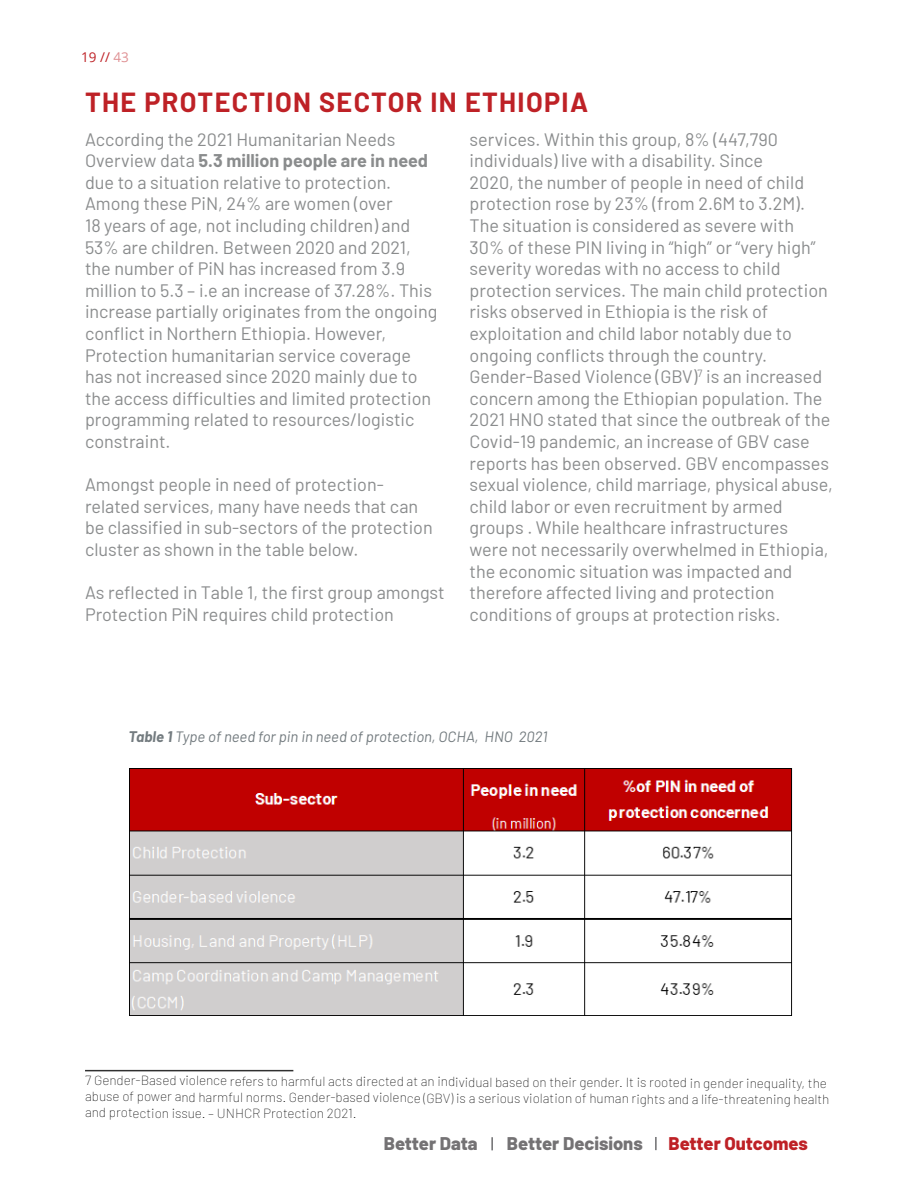
<style>
.page{position:relative;width:918px;height:1188px;background:#fff}
.page>*{position:absolute;margin:0;border:0;box-sizing:border-box;transform-origin:0 0}
.t1{font:700 27px "Barlow";letter-spacing:.05em;color:#be2126}
.t2{font:800 18.3px "Barlow";color:#747274}
.t3{font:800 18.3px "Barlow";color:#be2126}
.Subtitle_2{font:18px/21.6px "Barlow";color:#8a8c8d}
.t4{font:italic 15px "Barlow";color:#737b7f}
.t5{font:100 13.5px/15.6px "Barlow";letter-spacing:-.005em;color:#000001}
.t6{font:13.5px "Open Sans";color:#be2126}
.s1{color:#df9093}
.s2{font-weight:700}
</style>
<div class="page">
<svg style="left:491px;top:1137px;width:2px;height:13px"></svg>
<svg style="left:655px;top:1137px;width:2px;height:13px"></svg>
<img style="left:129px;top:768px;width:663px;height:248px">
<hr style="left:85px;top:1070px;width:208px;height:1px;background:#303030">
<p class="t6" style="left:81px;top:48px;width:49px">19 // <span class="s1">43</span></p>
<p class="t1" style="left:85px;top:82px;width:505px">THE PROTECTION SECTOR IN ETHIOPIA</p>
<p class="Subtitle_2" style="left:85px;top:127px;width:354px">According the 2021 Humanitarian Needs Overview data <span class="s2">5.3 million people are in need </span>due to a situation relative to protection.<br>Among these PiN, 24% are women (over<br>18 years of age, not including children) and 53% are children. Between 2020 and 2021, the number of PiN has increased from 3.9 million to 5.3 – i.e an increase of 37.28%. This increase partially originates from the ongoing conflict in Northern Ethiopia. However, Protection humanitarian service coverage has not increased since 2020 mainly due to the access difficulties and limited protection programming related to resources/logistic constraint.</p>
<p class="Subtitle_2" style="left:85px;top:472px;width:349px">Amongst people in need of protection&shy;related services, many have needs that can be classified in sub-sectors of the protection cluster as shown in the table below.</p>
<p class="Subtitle_2" style="left:85px;top:580px;width:361px">As reflected in Table 1, the first group amongst<br>Protection PiN requires child protection</p>
<p class="Subtitle_2" style="left:470px;top:127px;width:360px">services. Within this group, 8% (447,790 individuals) live with a disability. Since<br>2020, the number of people in need of child protection rose by 23% (from 2.6M to 3.2M).<br>The situation is considered as severe with 30% of these PIN living in “high” or “very high” severity woredas with no access to child protection services. The main child protection risks observed in Ethiopia is the risk of exploitation and child labor notably due to ongoing conflicts through the country.</p>
<p class="Subtitle_2" style="left:470px;top:364px;width:365px">Gender-Based Violence (GBV)<sup>7</sup> is an increased concern among the Ethiopian population. The 2021 HNO stated that since the outbreak of the Covid-19 pandemic, an increase of GBV case reports has been observed. GBV encompasses sexual violence, child marriage, physical abuse, child labor or even recruitment by armed groups . While healthcare infrastructures<br>were not necessarily overwhelmed in Ethiopia, the economic situation was impacted and therefore affected living and protection conditions of groups at protection risks.</p>
<p class="t4" style="left:129px;top:726px;width:420px"><span class="s2">Table 1</span> Type of need for pin in need of protection, OCHA, HNO 2021</p>
<p class="t5" style="left:85px;top:1073px;width:746px">7 Gender-Based violence refers to harmful acts directed at an individual based on their gender. It is rooted in gender inequality, the abuse of power and harmful norms. Gender-based violence (GBV) is a serious violation of human rights and a life-threatening health and protection issue. – UNHCR Protection 2021.</p>
<p class="t2" style="left:384px;top:1130px;width:95px">Better Data</p>
<p class="t2" style="left:507px;top:1130px;width:137px">Better Decisions</p>
<p class="t3" style="left:668px;top:1130px;width:141px">Better Outcomes</p>
</div>
